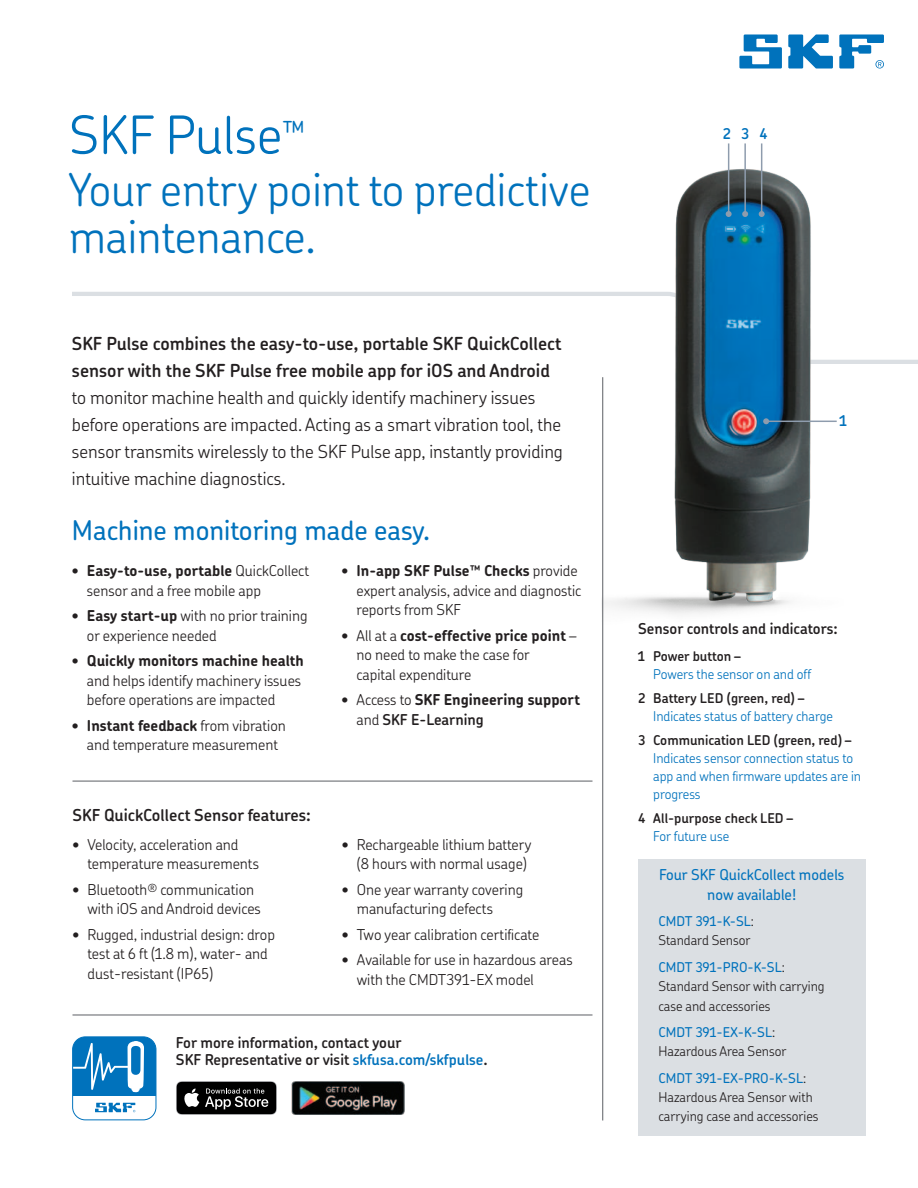
<style>
.page{position:relative;width:918px;height:1188px;background:#fff}
.page>*{position:absolute;margin:0;border:0;box-sizing:border-box;transform-origin:0 0}
.t1{font:300 52.5px "SKF Chevin OT";color:#0072bc}
.t2{font:300 45px/46.5px "SKF Chevin OT";color:#0072bc}
.t3{font:500 27px "SKF Chevin OT";color:#0072bc}
.t4{font:300 18px/27px "SKF Chevin OT";color:#231f20}
.t5{font:600 18px/27px "SKF Chevin OT";color:#231f20}
.t6{font:600 16.5px "SKF Chevin OT";color:#231f20}
.t7{font:300 15px/19.5px "SKF Chevin OT";color:#231f20}
.t8{font:600 15px/17.7px "SKF Chevin OT";color:#231f20}
.t9{font:700 15px/19.5px "SKF Chevin OT";color:#231f20}
.t10{font:500 15px/19.5px "SKF Chevin OT";color:#0072bc;text-align:center}
.t11{font:600 14.85px "SKF Chevin OT";color:#0072bc}
.t12{font:300 13.5px/19.5px "SKF Chevin OT";color:#231f20}
.t13{font:300 13.5px/18px "SKF Chevin OT";color:#0072bc}
.t14{font:600 13.5px "SKF Chevin OT";color:#231f20}
.s1{font-weight:700}
.s2{font-weight:300}
.s3{font-weight:600}
.s4{color:#0072bc}
.s5{font-weight:500;color:#0072bc}
</style>
<div class="page">
<svg style="left:739px;top:34px;width:43px;height:35px"></svg>
<svg style="left:788px;top:34px;width:45px;height:35px"></svg>
<svg style="left:839px;top:34px;width:45px;height:35px"></svg>
<svg style="left:72px;top:292px;width:846px;height:72px"></svg>
<img style="left:602px;top:155px;width:260px;height:469px">
<hr style="left:602px;top:377px;width:1px;height:744px;background:#5c5f64">
<hr style="left:72px;top:781px;width:521px;height:1px;background:#5c5f64">
<hr style="left:728px;top:143px;width:1px;height:71px;background:#8e9cad">
<svg style="left:726px;top:211px;width:6px;height:6px"></svg>
<hr style="left:744px;top:143px;width:2px;height:71px;background:#8e9cad">
<svg style="left:742px;top:211px;width:6px;height:6px"></svg>
<hr style="left:761px;top:143px;width:1px;height:71px;background:#8e9cad">
<svg style="left:759px;top:211px;width:6px;height:6px"></svg>
<hr style="left:766px;top:421px;width:71px;height:1px;background:#8e9cad">
<svg style="left:763px;top:418px;width:6px;height:6px"></svg>
<svg style="left:73px;top:1037px;width:83px;height:59px;background:#318dc8"></svg>
<svg style="left:95px;top:1103px;width:40px;height:9px"></svg>
<div style="left:72px;top:1037px;width:84px;height:83px;border:1px solid #0072bc;border-radius:13px"></div>
<hr style="left:72px;top:1015px;width:521px;height:1px;background:#5c5f64">
<svg style="left:176px;top:1081px;width:101px;height:34px;background:#343434"></svg>
<img style="left:291px;top:1081px;width:114px;height:34px">
<div style="left:638px;top:860px;width:227px;height:276px;background:#dbdfe3"></div>
<h1 class="t1" style="left:69px;top:111px;width:237px">SKF Pulse<sup>™</sup></h1>
<h2 class="t2" style="left:69px;top:169px;width:523px">Your entry point to predictive maintenance.</h2>
<p class="t5" style="left:72px;top:330px;width:491px">SKF Pulse combines the easy-to-use, portable SKF QuickCollect sensor with the SKF Pulse free mobile app for iOS and Android</p>
<p class="t4" style="left:72px;top:384px;width:492px">to monitor machine health and quickly identify machinery issues before operations are impacted. Acting as a smart vibration tool, the sensor transmits wirelessly to the SKF Pulse app, instantly providing intuitive machine diagnostics.</p>
<h3 class="t3" style="left:72px;top:520px;width:360px">Machine monitoring made easy.</h3>
<p class="t7" style="left:87px;top:562px;width:224px;text-indent:-15px"><span class="s1">• Easy-to-use, portable</span> QuickCollect sensor and a free mobile app</p>
<p class="t7" style="left:87px;top:607px;width:222px;text-indent:-15px"><span class="s1">• Easy start-up</span> with no prior training or experience needed</p>
<p class="t9" style="left:72px;top:652px;width:234px">• Quickly monitors machine health</p>
<p class="t7" style="left:87px;top:671px;width:216px">and helps identify machinery issues before operations are impacted</p>
<p class="t7" style="left:72px;top:716px;width:215px;text-align:center"><span class="s1">• Instant feedback</span> from vibration and temperature measurement</p>
<p class="t7" style="left:357px;top:562px;width:227px;text-indent:-15px"><span class="s1">• In-app SKF Pulse™ Checks</span> provide expert analysis, advice and diagnostic reports from SKF</p>
<p class="t7" style="left:357px;top:626px;width:222px;text-indent:-15px">• All at a <span class="s1">cost-effective price point</span> – no need to make the case for<br>capital expenditure</p>
<p class="t9" style="left:357px;top:691px;width:225px;text-indent:-15px"><span class="s2">• Access to</span> SKF Engineering support <span class="s2">and</span> <span class="s3">SKF E-Learning</span></p>
<p class="t6" style="left:73px;top:808px;width:240px">SKF QuickCollect Sensor features:</p>
<p class="t7" style="left:87px;top:835px;width:173px;text-indent:-15px">• Velocity, acceleration and temperature measurements</p>
<p class="t7" style="left:88px;top:880px;width:175px;text-indent:-15px">• Bluetooth<sup>®</sup> communication with iOS and Android devices</p>
<p class="t7" style="left:88px;top:925px;width:189px;text-indent:-15px">• Rugged, industrial design: drop test at 6 ft (1.8 m), water- and dust-resistant (IP65)</p>
<p class="t7" style="left:342px;top:835px;width:191px;text-align:right">• Rechargeable lithium battery (8 hours with normal usage)</p>
<p class="t7" style="left:357px;top:880px;width:168px;text-indent:-15px">• One year warranty covering manufacturing defects</p>
<p class="t7" style="left:342px;top:925px;width:199px">• Two year calibration certificate</p>
<p class="t7" style="left:357px;top:951px;width:217px;text-indent:-15px">• Available for use in hazardous areas with the CMDT391-EX model</p>
<p class="t8" style="left:176px;top:1034px;width:313px">For more information, contact your<br>SKF Representative or visit <span class="s4">skfusa.com/skfpulse</span>.</p>
<p class="t11" style="left:723px;top:127px;width:46px">2 3 4</p>
<p class="t11" style="left:840px;top:414px;width:9px">1</p>
<p class="t8" style="left:638px;top:621px;width:201px">Sensor controls and indicators:</p>
<p class="t14" style="left:638px;top:650px;width:104px">1 Power button –</p>
<p class="t13" style="left:653px;top:666px;width:160px">Powers the sensor on and off</p>
<p class="t14" style="left:638px;top:692px;width:168px">2 Battery LED (green, red) –</p>
<p class="t13" style="left:653px;top:708px;width:181px">Indicates status of battery charge</p>
<p class="t14" style="left:638px;top:734px;width:215px">3 Communication LED (green, red) –</p>
<p class="t13" style="left:653px;top:750px;width:209px">Indicates sensor connection status to app and when firmware updates are in progress</p>
<p class="t14" style="left:638px;top:812px;width:157px">4 All-purpose check LED –</p>
<p class="t13" style="left:653px;top:828px;width:78px">For future use</p>
<p class="t10" style="left:659px;top:866px;width:187px">Four SKF QuickCollect models now available!</p>
<p class="t12" style="left:658px;top:912px;width:97px"><span class="s5">CMDT 391-K-SL</span>:<br>Standard Sensor</p>
<p class="t12" style="left:658px;top:957px;width:168px"><span class="s5">CMDT 391-PRO-K-SL</span>:<br>Standard Sensor with carrying case and accessories</p>
<p class="t12" style="left:658px;top:1023px;width:130px"><span class="s5">CMDT 391-EX-K-SL</span>:<br>Hazardous Area Sensor</p>
<p class="t12" style="left:658px;top:1068px;width:162px"><span class="s5">CMDT 391-EX-PRO-K-SL</span>:<br>Hazardous Area Sensor with carrying case and accessories</p>
</div>
